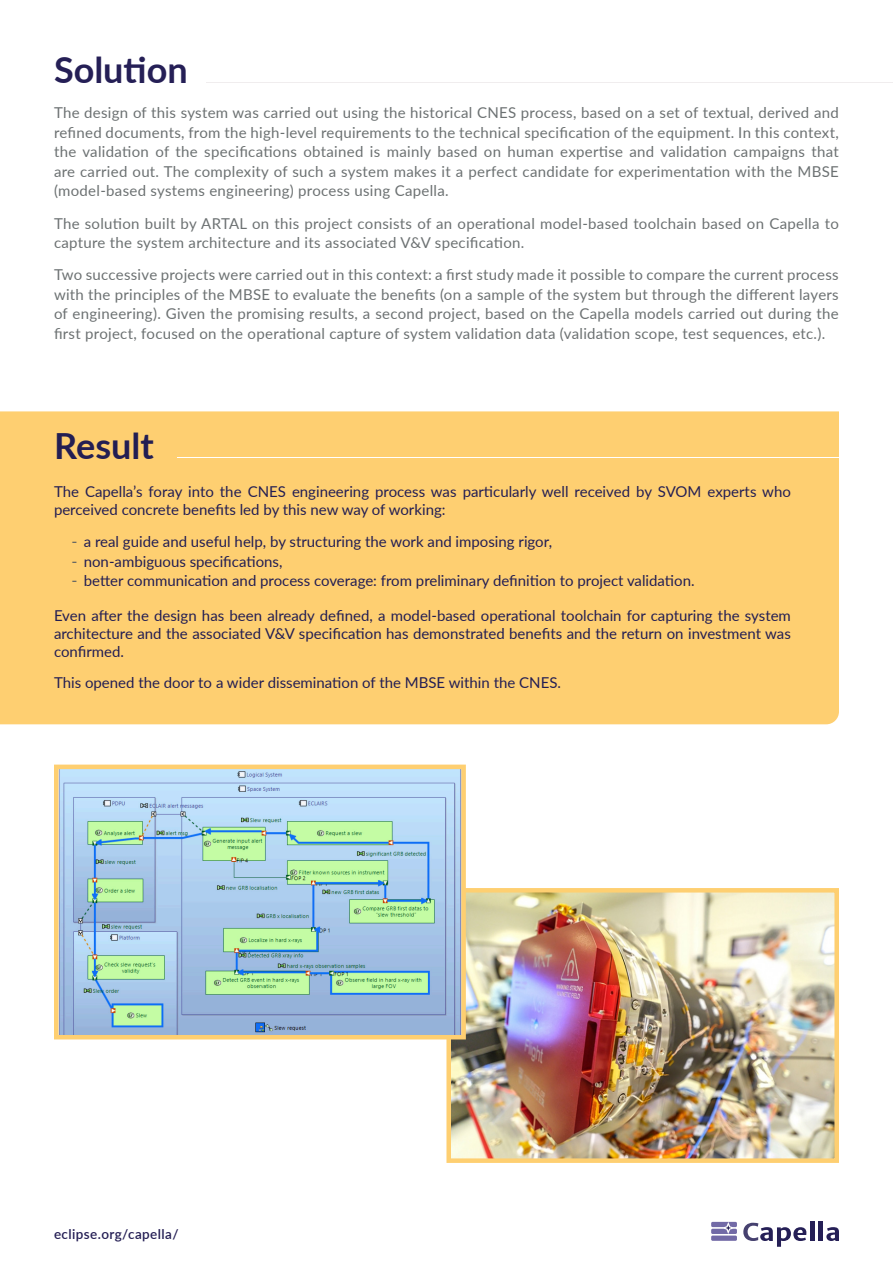
<style>
.page{position:relative;width:893px;height:1263px;background:#fff}
.page>*{position:absolute;margin:0;border:0;box-sizing:border-box;transform-origin:0 0}
.t1{font:700 36px "Lato";color:#251f56}
.t2{font:700 36px "Lato";color:#231e53}
.Main_Paragraphe{font:15px/19.5px "Lato";letter-spacing:.02em;color:#6c7172;text-align:justify}
.Main_Paragraphe-2{font:15px/18px "Lato";color:#231e53}
.Main_Paragraphe-3{font:600 13.5px "Lato";letter-spacing:.03em;color:#241e54}
.s1{font-family:"Solomon";color:#606363}
</style>
<div class="page">
<div style="left:0;top:411px;width:839px;height:313px;background:#fecf71"></div>
<hr style="left:178px;top:457px;width:664px;height:1px;background:#fff">
<div style="left:711px;top:1235px;width:26px;height:6px;background:#726aa6"></div>
<svg style="left:743px;top:1223px;width:63px;height:24px"></svg>
<hr style="left:810px;top:1221px;width:4px;height:20px;background:#251f56">
<hr style="left:819px;top:1221px;width:4px;height:20px;background:#251f56">
<svg style="left:826px;top:1227px;width:13px;height:14px"></svg>
<svg style="left:711px;top:1222px;width:26px;height:12px"></svg>
<hr style="left:206px;top:82px;width:687px;height:1px;background:#f0edee">
<img style="left:451px;top:893px;width:383px;height:265px">
<div style="left:446px;top:888px;width:393px;height:275px;border:4px solid #fecf71"></div>
<img style="left:59px;top:770px;width:402px;height:264px">
<div style="left:54px;top:765px;width:412px;height:274px;border:4px solid #fecf71"></div>
<p class="t1" style="left:54px;top:43px;width:135px">Solution</p>
<p class="Main_Paragraphe" style="left:54px;top:103px;width:786px">The design of this system was carried out using the historical CNES process, based on a set of textual, derived and refined documents, from the high-level requirements to the technical specification of the equipment. In this context, the validation of the specifications obtained is mainly based on human expertise and validation campaigns that are carried out. The complexity of such a system makes it a perfect candidate for experimentation with the MBSE (model-based systems engineering) process using Capella.</p>
<p class="Main_Paragraphe" style="left:54px;top:213px;width:786px">The solution built by ARTAL on this project consists of an operational model-based toolchain based on Capella to capture the system architecture and its associated V&amp;V specification.</p>
<p class="Main_Paragraphe" style="left:54px;top:265px;width:786px">Two successive projects were carried out in this context: a first study made it possible to compare the current process with the principles of the MBSE to evaluate the benefits (on a sample of the system but through the different layers of engineering). Given the promising results, a second project, based on the Capella models carried out during the first project, focused on the operational capture of system validation data (validation scope, test sequences, etc.).</p>
<p class="t2" style="left:54px;top:419px;width:101px">Result</p>
<p class="Main_Paragraphe-2" style="left:54px;top:482px;width:738px">The Capella’s foray into the CNES engineering process was particularly well received by SVOM experts who perceived concrete benefits led by this new way of working:</p>
<p class="Main_Paragraphe-2" style="left:71px;top:532px;width:483px"><span class="s1">-</span> a real guide and useful help, by structuring the work and imposing rigor,</p>
<p class="Main_Paragraphe-2" style="left:71px;top:552px;width:213px"><span class="s1">-</span> non-ambiguous specifications,</p>
<p class="Main_Paragraphe-2" style="left:71px;top:571px;width:625px"><span class="s1">-</span> better communication and process coverage: from preliminary definition to project validation.</p>
<p class="Main_Paragraphe-2" style="left:54px;top:606px;width:738px;text-align:justify">Even after the design has been already defined, a model-based operational toolchain for capturing the system architecture and the associated V&amp;V specification has demonstrated benefits and the return on investment was confirmed.</p>
<p class="Main_Paragraphe-2" style="left:54px;top:673px;width:509px">This opened the door to a wider dissemination of the MBSE within the CNES.</p>
<p class="Main_Paragraphe-3" style="left:54px;top:1224px;width:126px">eclipse.org/capella/</p>
</div>
